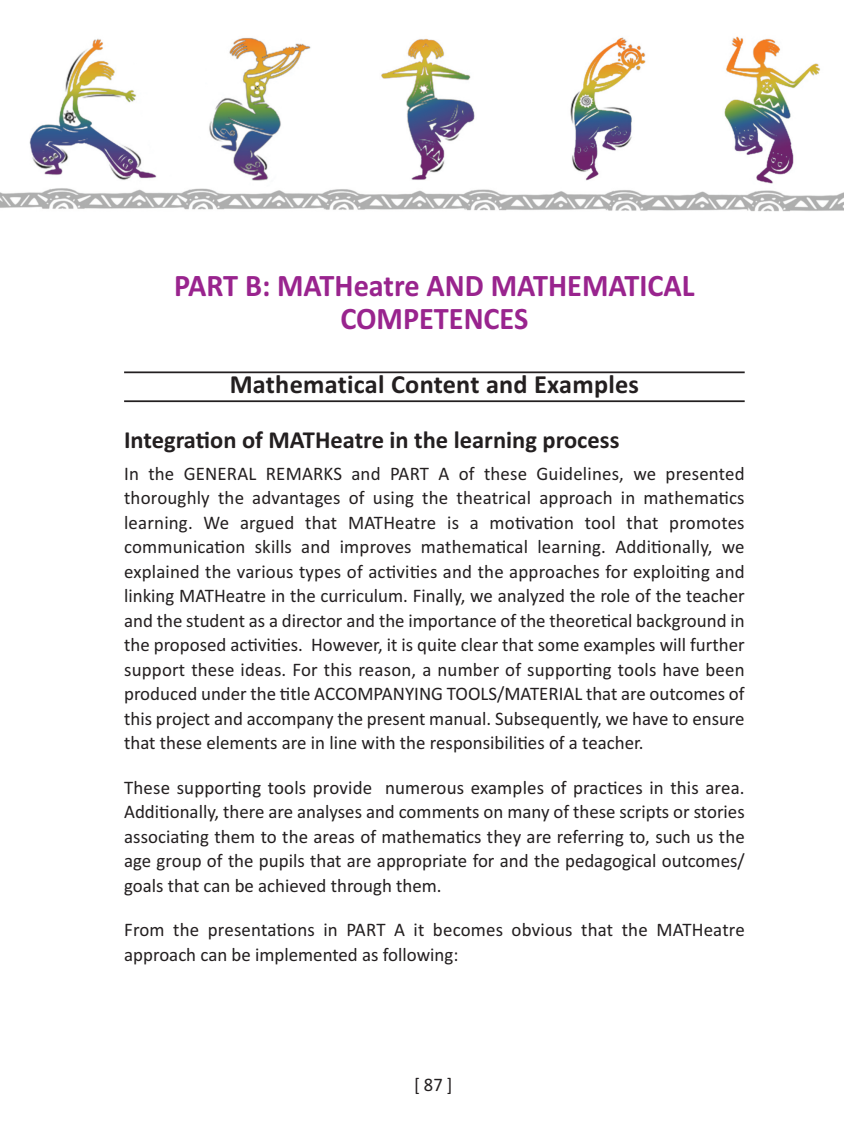
<style>
.page{position:relative;width:844px;height:1141px;background:#fff}
.page>*{position:absolute;margin:0;border:0;box-sizing:border-box;transform-origin:0 0}
.t1{font:700 31.5px/32.4px "Calibri";color:#99248e;text-align:center;scale:.96 1}
.t2{font:700 26.25px "Calibri";letter-spacing:.01em;color:#231f20}
.t3{font:700 24.5px "Calibri";color:#231f20}
.t4{font:19.25px/24.5px "Calibri";color:#231f20;text-align:justify}
.t5{font:19.25px "Calibri";color:#231f20;scale:.96 1}
</style>
<div class="page">
<img style="left:0;top:36px;width:843px;height:176px">
<hr style="left:124px;top:371px;width:620px;height:2px;background:#231f20">
<hr style="left:124px;top:400px;width:620px;height:2px;background:#231f20">
<h1 class="t1" style="left:174px;top:269px;width:543px">PART B: MATHeatre AND MATHEMATICAL<br>COMPETENCES</h1>
<h2 class="t2" style="left:230px;top:368px;width:411px">Mathematical Content and Examples</h2>
<p class="t3" style="left:124px;top:426px;width:496px">Integration of MATHeatre in the learning process</p>
<p class="t4" style="left:124px;top:461px;width:622px">In the GENERAL REMARKS and PART A of these Guidelines, we presented thoroughly the advantages of using the theatrical approach in mathematics learning. We argued that MATHeatre is a motivation tool that promotes communication skills and improves mathematical learning. Additionally, we explained the various types of activities and the approaches for exploiting and linking MATHeatre in the curriculum. Finally, we analyzed the role of the teacher and the student as a director and the importance of the theoretical background in the proposed activities. However, it is quite clear that some examples will further support these ideas. For this reason, a number of supporting tools have been produced under the title ACCOMPANYING TOOLS/MATERIAL that are outcomes of this project and accompany the present manual. Subsequently, we have to ensure that these elements are in line with the responsibilities of a teacher.</p>
<p class="t4" style="left:124px;top:775px;width:622px">These supporting tools provide numerous examples of practices in this area.<br>Additionally, there are analyses and comments on many of these scripts or stories associating them to the areas of mathematics they are referring to, such us the age group of the pupils that are appropriate for and the pedagogical outcomes/ goals that can be achieved through them.</p>
<p class="t4" style="left:124px;top:917px;width:622px">From the presentations in PART A it becomes obvious that the MATHeatre approach can be implemented as following:</p>
<p class="t5" style="left:414px;top:1073px;width:42px">[87]</p>
</div>
